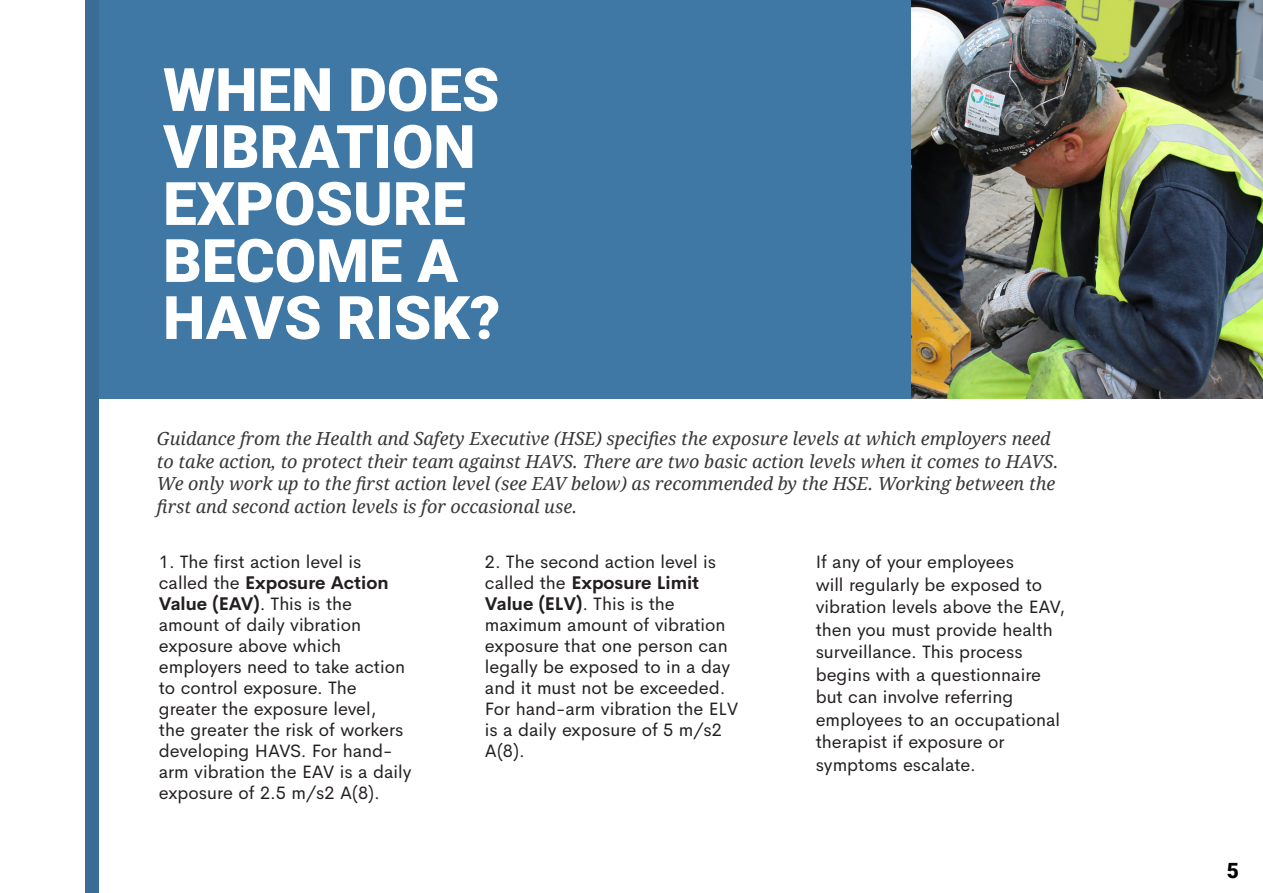
<style>
.page{position:relative;width:1263px;height:893px;background:#fff}
.page>*{position:absolute;margin:0;border:0;box-sizing:border-box;transform-origin:0 0}
.Header_01{font:900 60px/57px "Roboto";color:#fff}
.Paragraph_text{font:900 21px "Roboto";color:#040503}
.t1{font:18px/21px "Cerebri Sans";color:#231f20}
.Contributor_text{font:italic 18px/22.5px "Droid Serif";color:#373837}
.s1{font-weight:700}
</style>
<div class="page">
<div style="left:95px;top:0;width:1168px;height:399px;background:#3f77a5"></div>
<div style="left:85px;top:0;width:14px;height:893px;background:#396d98"></div>
<img style="left:911px;top:0;width:352px;height:399px">
<p class="Header_01" style="left:163px;top:59px;width:339px">WHEN DOES<br>VIBRATION<br>EXPOSURE<br>BECOME A<br>HAVS RISK?</p>
<p class="Contributor_text" style="left:157px;top:427px;width:903px">Guidance from the Health and Safety Executive (HSE) specifies the exposure levels at which employers need to take action, to protect their team against HAVS. There are two basic action levels when it comes to HAVS.<br>We only work up to the first action level (see EAV below) as recommended by the HSE. Working between the first and second action levels is for occasional use.</p>
<p class="t1" style="left:159px;top:550px;width:254px">1. The first action level is called the <span class="s1">Exposure Action<br>Value (EAV)</span>. This is the amount of daily vibration exposure above which employers need to take action to control exposure. The greater the exposure level,<br>the greater the risk of workers developing HAVS. For hand&shy;arm vibration the EAV is a daily exposure of 2.5 m/s2 A(8).</p>
<p class="t1" style="left:485px;top:550px;width:255px">2. The second action level is called the <span class="s1">Exposure Limit<br>Value (ELV)</span>. This is the maximum amount of vibration exposure that one person can legally be exposed to in a day and it must not be exceeded.<br>For hand-arm vibration the ELV is a daily exposure of 5 m/s2<br>A(8).</p>
<p class="t1" style="left:816px;top:549px;width:251px;line-height:22.5px">If any of your employees<br>will regularly be exposed to vibration levels above the EAV, then you must provide health surveillance. This process begins with a questionnaire but can involve referring employees to an occupational therapist if exposure or symptoms escalate.</p>
<p class="Paragraph_text" style="left:1227px;top:856px;width:14px">5</p>
</div>
